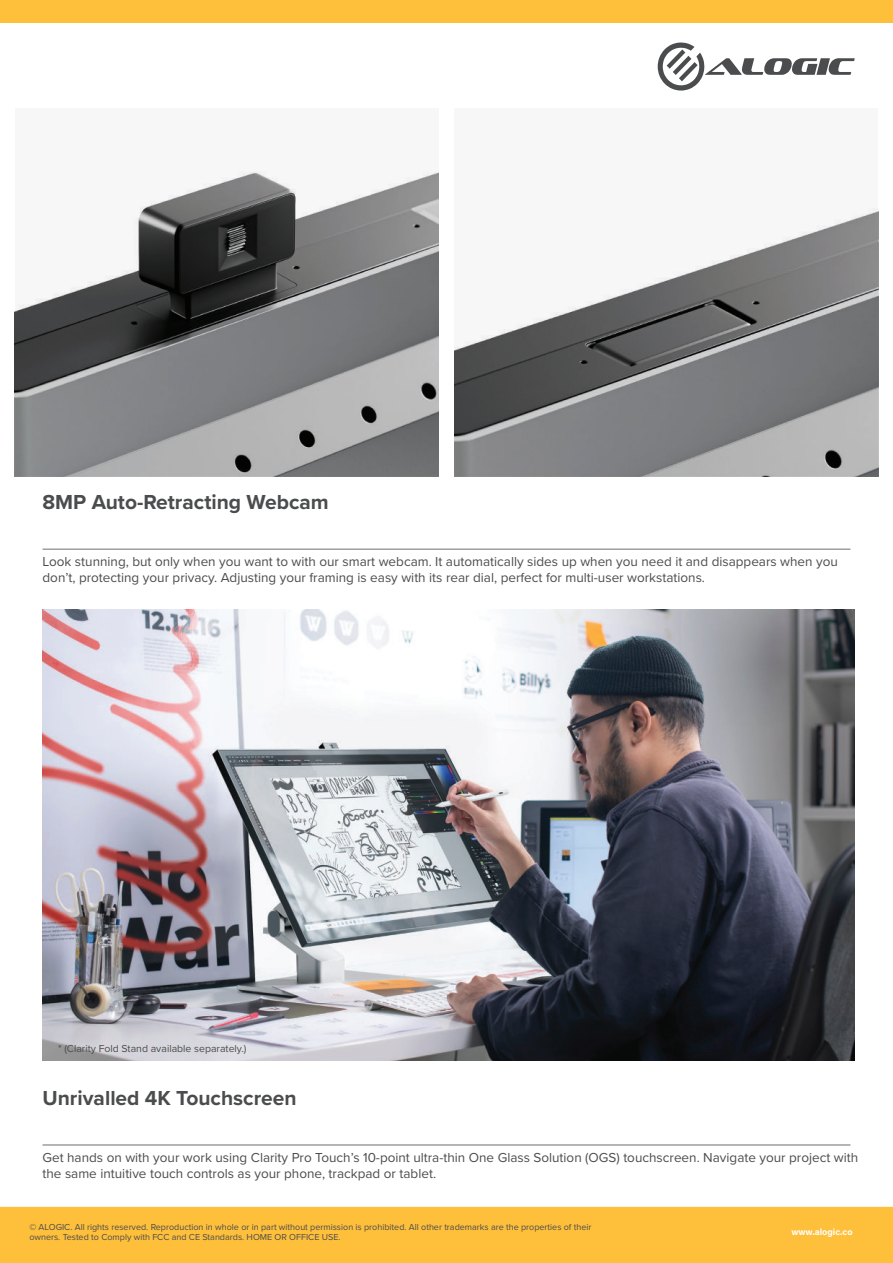
<style>
.page{position:relative;width:893px;height:1263px;background:#fff}
.page>*{position:absolute;margin:0;border:0;box-sizing:border-box;transform-origin:0 0}
.t1{font:700 21px "Proxima Nova";color:#4b4c4d}
.t2{font:13.5px/16.2px "Proxima Nova";color:#4b4c4d}
.t3{font:10.5px "Proxima Nova";color:#4b4c4d}
.t4{font:9px/10.8px "Proxima Nova";color:#4b4c4d}
.t5{font:700 9px "Acumin Pro";color:#fff}
</style>
<div class="page">
<div style="left:0;top:1207px;width:893px;height:56px;background:#febf3b"></div>
<div style="left:0;top:0;width:893px;height:22px;background:#febf3b"></div>
<svg style="left:658px;top:42px;width:197px;height:49px"></svg>
<hr style="left:43px;top:549px;width:807px;height:1px;background:#6d6e71">
<hr style="left:43px;top:1145px;width:807px;height:1px;background:#6d6e71">
<img style="left:15px;top:171px;width:423px;height:305px">
<div style="left:454px;top:108px;width:424px;height:368px;background:#f7f7f8"></div>
<img style="left:454px;top:211px;width:424px;height:265px">
<img style="left:43px;top:609px;width:812px;height:452px">
<h1 class="t1" style="left:43px;top:493px;width:288px">8MP Auto-Retracting Webcam</h1>
<p class="t2" style="left:43px;top:554px;width:797px">Look stunning, but only when you want to with our smart webcam. It automatically sides up when you need it and disappears when you don’t, protecting your privacy. Adjusting your framing is easy with its rear dial, perfect for multi-user workstations.</p>
<p class="t3" style="left:58px;top:1044px;width:190px">* (Clarity Fold Stand available separately.)</p>
<h1 class="t1" style="left:43px;top:1089px;width:256px">Unrivalled 4K Touchscreen</h1>
<p class="t2" style="left:43px;top:1150px;width:817px">Get hands on with your work using Clarity Pro Touch’s 10-point ultra-thin One Glass Solution (OGS) touchscreen. Navigate your project with the same intuitive touch controls as your phone, trackpad or tablet.</p>
<p class="t4" style="left:29px;top:1221px;width:564px">© ALOGIC. All rights reserved. Reproduction in whole or in part without permission is prohibited. All other trademarks are the properties of their owners. Tested to Comply with FCC and CE Standards. HOME OR OFFICE USE.</p>
<p class="t5" style="left:791px;top:1228px;width:63px">www.alogic.co</p>
</div>
